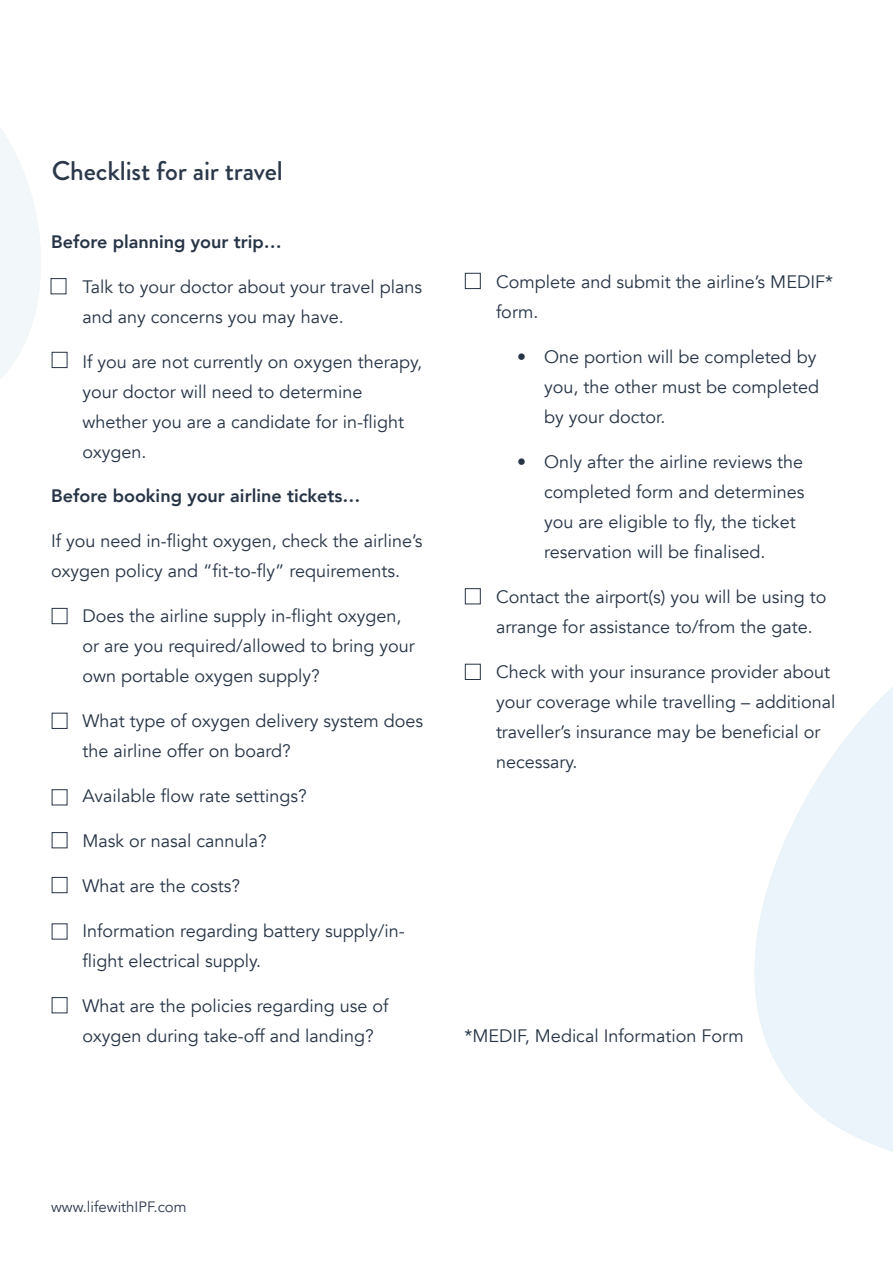
<style>
.page{position:relative;width:893px;height:1263px;background:#fff}
.page>*{position:absolute;margin:0;border:0;box-sizing:border-box;transform-origin:0 0}
.t1{font:500 27px "Brandon Grotesque";letter-spacing:-.01em;color:#2c394b}
.t2{font:18px/30px "Avenir";color:#263445}
.t3{font:800 18px "Avenir";color:#263445}
.t4{font:15px "Avenir";color:#2c394b}
</style>
<div class="page">
<svg style="left:0;top:128px;width:41px;height:252px"></svg>
<svg style="left:754px;top:687px;width:139px;height:465px;fill:#ebf4fb"></svg>
<div style="left:465px;top:273px;width:15px;height:16px;border:1px solid #263445"></div>
<div style="left:465px;top:588px;width:15px;height:16px;border:1px solid #263445"></div>
<div style="left:465px;top:664px;width:15px;height:16px;border:1px solid #263445"></div>
<div style="left:52px;top:352px;width:15px;height:16px;border:1px solid #263445"></div>
<div style="left:52px;top:608px;width:15px;height:16px;border:1px solid #263445"></div>
<div style="left:52px;top:713px;width:15px;height:16px;border:1px solid #263445"></div>
<div style="left:52px;top:789px;width:15px;height:16px;border:1px solid #263445"></div>
<div style="left:52px;top:832px;width:15px;height:16px;border:1px solid #263445"></div>
<div style="left:52px;top:877px;width:15px;height:16px;border:1px solid #263445"></div>
<div style="left:52px;top:997px;width:15px;height:16px;border:1px solid #263445"></div>
<div style="left:51px;top:278px;width:15px;height:16px;border:1px solid #263445"></div>
<h1 class="t1" style="left:52px;top:152px;width:233px">Checklist for air travel</h1>
<p class="t3" style="left:51px;top:227px;width:232px">Before planning your trip…</p>
<p class="t2" style="left:83px;top:272px;width:341px">Talk to your doctor about your travel plans and any concerns you may have.</p>
<p class="t2" style="left:83px;top:347px;width:341px">If you are not currently on oxygen therapy, your doctor will need to determine whether you are a candidate for in-flight oxygen.</p>
<p class="t3" style="left:51px;top:482px;width:311px">Before booking your airline tickets…</p>
<p class="t2" style="left:51px;top:526px;width:373px">If you need in-flight oxygen, check the airline’s oxygen policy and “fit-to-fly” requirements.</p>
<p class="t2" style="left:83px;top:601px;width:334px">Does the airline supply in-flight oxygen, or are you required/allowed to bring your own portable oxygen supply?</p>
<p class="t2" style="left:83px;top:706px;width:342px">What type of oxygen delivery system does the airline offer on board?</p>
<p class="t2" style="left:83px;top:781px;width:226px">Available flow rate settings?</p>
<p class="t2" style="left:83px;top:826px;width:186px">Mask or nasal cannula?</p>
<p class="t2" style="left:83px;top:871px;width:159px">What are the costs?</p>
<p class="t2" style="left:83px;top:916px;width:324px">Information regarding battery supply/in&shy;flight electrical supply.</p>
<p class="t2" style="left:83px;top:991px;width:307px">What are the policies regarding use of oxygen during take-off and landing?</p>
<p class="t2" style="left:496px;top:267px;width:339px">Complete and submit the airline’s MEDIF* form.</p>
<p class="t2" style="left:544px;top:342px;width:277px;text-indent:-27px">• One portion will be completed by you, the other must be completed by your doctor.</p>
<p class="t2" style="left:544px;top:447px;width:262px;text-indent:-27px">• Only after the airline reviews the completed form and determines you are eligible to fly, the ticket reservation will be finalised.</p>
<p class="t2" style="left:496px;top:582px;width:332px">Contact the airport(s) you will be using to arrange for assistance to/from the gate.</p>
<p class="t2" style="left:496px;top:657px;width:341px">Check with your insurance provider about your coverage while travelling – additional traveller’s insurance may be beneficial or necessary.</p>
<p class="t2" style="left:464px;top:1021px;width:281px">*MEDIF, Medical Information Form</p>
<p class="t4" style="left:51px;top:1198px;width:137px">www.lifewithIPF.com</p>
</div>
